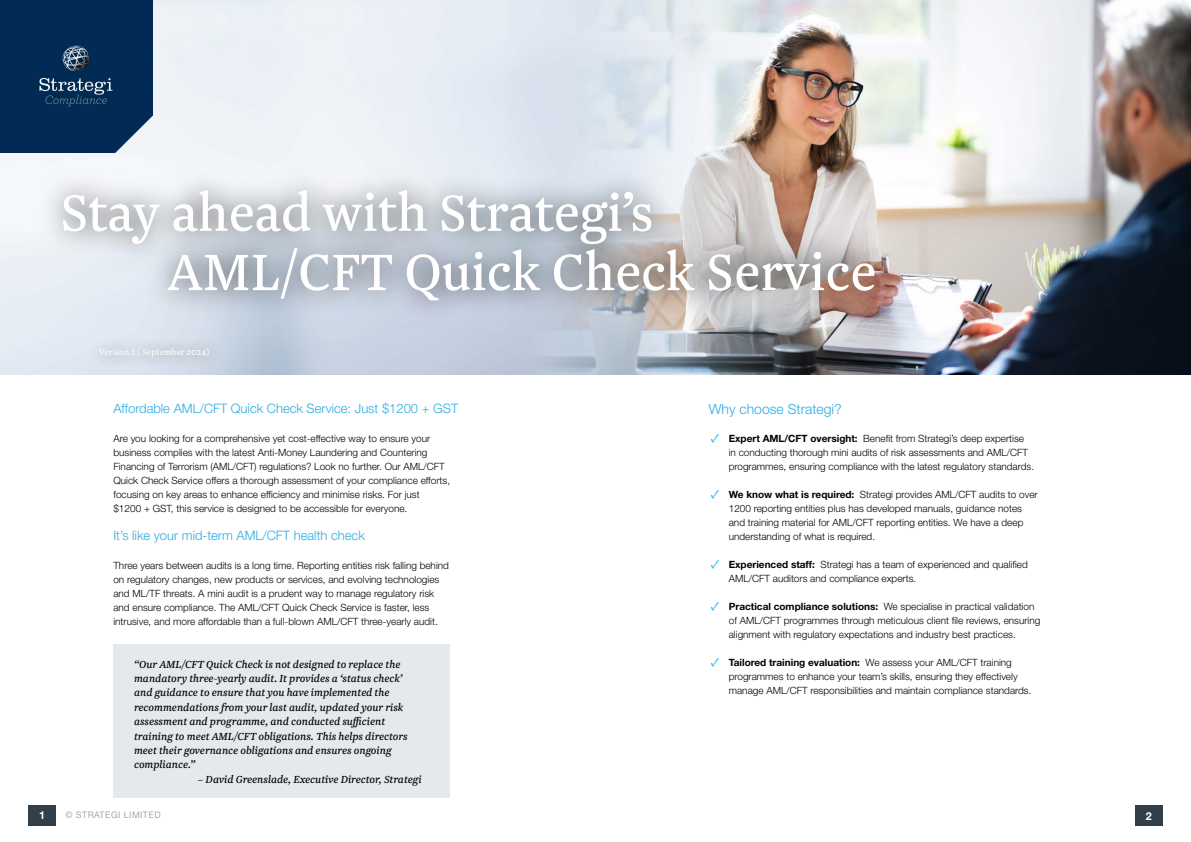
<style>
.page{position:relative;width:1191px;height:842px;background:#fff}
.page>*{position:absolute;margin:0;border:0;box-sizing:border-box;transform-origin:0 0}
.t1{font:60px/59.3px "Newzald";color:#fff}
.t2{font:300 14px "Helvetica Neue LT Std";color:#2cace2}
.t3{font:300 13px "Helvetica Neue LT Std";color:#2cace2}
.t4{font:italic 12px/14.4px "Newzald";color:#000}
.t5{font:700 11px "Helvetica Neue LT Std";color:#fff}
.t6{font:300 10px/14px "Helvetica Neue LT Std";color:#000}
.t7{font:10px "Newzald";color:#fff}
.t8{font:9.1px "Helvetica Neue LT Std";letter-spacing:.05em;color:#a2a9ad}
.s1{font-family:"Minion Pro";font-weight:400;font-size:13px;color:#00aeef}
.s2{font-weight:700}
</style>
<div class="page">
<div style="left:28px;top:805px;width:28px;height:21px;background:#323e48"></div>
<div style="left:1135px;top:805px;width:27px;height:21px;background:#323e48"></div>
<img style="left:0;top:0;width:1191px;height:375px">
<div style="left:36px;top:164px;width:865px;height:163px;background:#000;opacity:.75"></div>
<img style="left:0;top:0;width:153px;height:153px">
<div style="left:113px;top:644px;width:337px;height:154px;background:#e3e9ec"></div>
<div style="left:86px;top:335px;width:136px;height:36px;background:#000;opacity:.5"></div>
<h1 class="t1" style="left:167px;top:182px;width:710px;text-indent:-107px">Stay ahead with Strategi’s<br>AML/CFT Quick Check Service</h1>
<p class="t7" style="left:99px;top:346px;width:112px">Version 2 ( September 2024)</p>
<h3 class="t3" style="left:113px;top:401px;width:346px">Affordable AML/CFT Quick Check Service: Just $1200 + GST</h3>
<p class="t6" style="left:113px;top:431px;width:338px">Are you looking for a comprehensive yet cost-effective way to ensure your business complies with the latest Anti-Money Laundering and Countering Financing of Terrorism (AML/CFT) regulations? Look no further. Our AML/CFT Quick Check Service offers a thorough assessment of your compliance efforts, focusing on key areas to enhance efficiency and minimise risks. For just<br>$1200 + GST, this service is designed to be accessible for everyone.</p>
<h3 class="t3" style="left:113px;top:528px;width:253px">It’s like your mid-term AML/CFT health check</h3>
<p class="t6" style="left:113px;top:558px;width:337px">Three years between audits is a long time. Reporting entities risk falling behind on regulatory changes, new products or services, and evolving technologies and ML/TF threats. A mini audit is a prudent way to manage regulatory risk and ensure compliance. The AML/CFT Quick Check Service is faster, less intrusive, and more affordable than a full-blown AML/CFT three-yearly audit.</p>
<p class="t4" style="left:134px;top:656px;width:275px">“Our AML/CFT Quick Check is not designed to replace the mandatory three-yearly audit. It provides a ‘status check’ and guidance to ensure that you have implemented the recommendations from your last audit, updated your risk assessment and programme, and conducted sufficient training to meet AML/CFT obligations. This helps directors meet their governance obligations and ensures ongoing compliance.”</p>
<p class="t4" style="left:197px;top:772px;width:226px">– David Greenslade, Executive Director, Strategi</p>
<h2 class="t2" style="left:709px;top:400px;width:134px">Why choose Strategi?</h2>
<p class="t6" style="left:729px;top:431px;width:307px;text-indent:-18px"><span class="s1">✓</span> <span class="s2">Expert AML/CFT oversight:</span> Benefit from Strategi’s deep expertise<br>in conducting thorough mini audits of risk assessments and AML/CFT programmes, ensuring compliance with the latest regulatory standards.</p>
<p class="t6" style="left:729px;top:487px;width:310px;text-indent:-18px"><span class="s1">✓</span> <span class="s2">We know what is required:</span> Strategi provides AML/CFT audits to over 1200 reporting entities plus has developed manuals, guidance notes and training material for AML/CFT reporting entities. We have a deep understanding of what is required.</p>
<p class="t6" style="left:729px;top:557px;width:300px;text-indent:-18px"><span class="s1">✓</span> <span class="s2">Experienced staff:</span> Strategi has a team of experienced and qualified<br>AML/CFT auditors and compliance experts.</p>
<p class="t6" style="left:729px;top:599px;width:313px;text-indent:-18px"><span class="s1">✓</span> <span class="s2">Practical compliance solutions:</span> We specialise in practical validation of AML/CFT programmes through meticulous client file reviews, ensuring alignment with regulatory expectations and industry best practices.</p>
<p class="t6" style="left:729px;top:655px;width:304px;text-indent:-18px"><span class="s1">✓</span> <span class="s2">Tailored training evaluation:</span> We assess your AML/CFT training programmes to enhance your team’s skills, ensuring they effectively manage AML/CFT responsibilities and maintain compliance standards.</p>
<p class="t5" style="left:39px;top:809px;width:7px">1</p>
<p class="t8" style="left:65px;top:810px;width:97px">© STRATEGI LIMITED</p>
<p class="t5" style="left:1146px;top:809px;width:7px">2</p>
</div>
